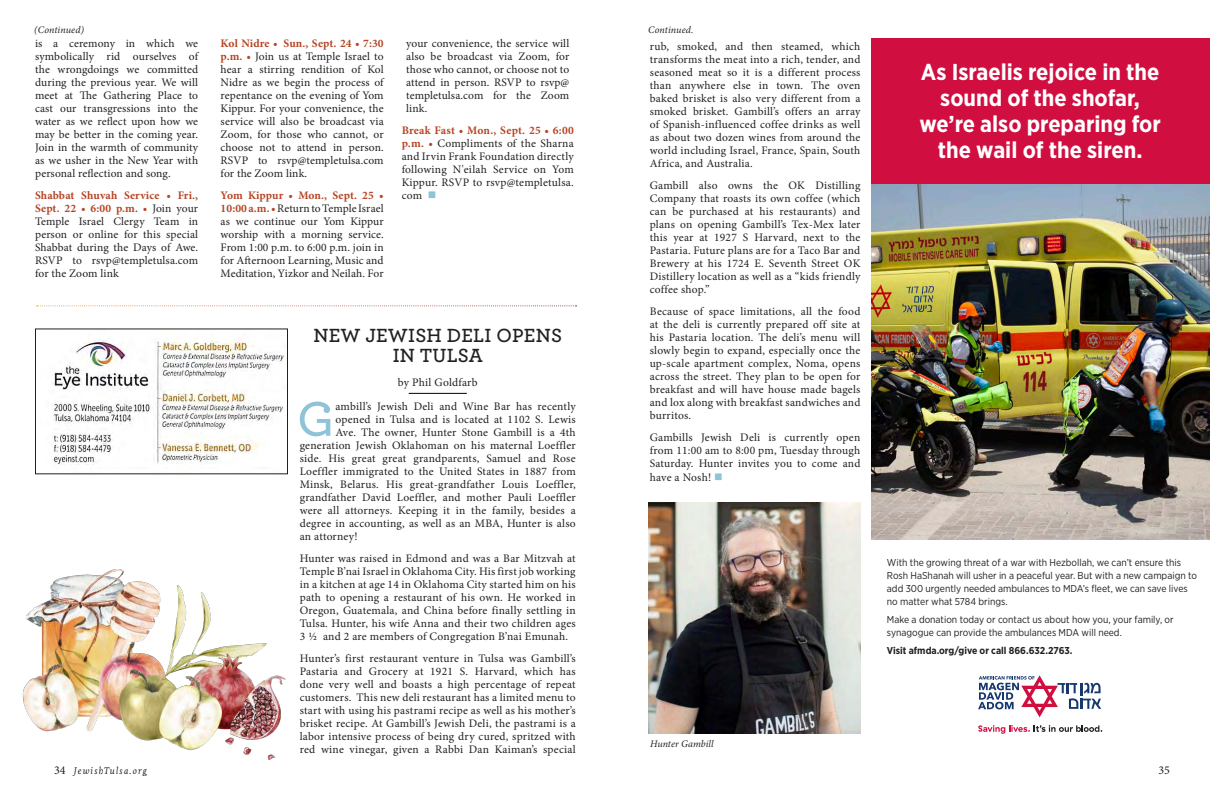
<style>
.page{position:relative;width:1224px;height:792px;background:#fff}
.page>*{position:absolute;margin:0;border:0;box-sizing:border-box;transform-origin:0 0}
.TJR_Basic_ARTICLE_copy_2{font:600 51px "Archer Pro";color:#8ec3d8}
.t1{font:700 23px/26px "Gotham Narrow";color:#fff;text-align:center}
.Title_ARTicle_20_pt_Cent_Paragraph_Style{font:600 20px/20px "Archer";letter-spacing:.01em;color:#231f20;text-align:center}
.t2{font:12px "Minion Pro";color:#231f20}
.TJR_Basic_ARTICLE_copy_3{font:11.5px/13px "Minion Pro";letter-spacing:.01em;color:#231f20;text-align:justify}
.TJR_Basic_ARTICLE_copy_2-2{font:11.5px "Minion Pro";letter-spacing:.02em;color:#231f20}
.TJR_Basic_AUTHOR_ARTICLE_copy_3{font:11.5px "Minion Pro";color:#231f20}
.t3{font:10px/13px "Gotham Narrow";color:#231f20}
.t4{font:700 10px "Gotham Narrow";color:#231f20}
.TJR_Basic_JUST_ARTICLE_copy_3{font:italic 10px "Minion Pro";letter-spacing:.01em;color:#231f20}
.t5{font:italic 10px "Livory";letter-spacing:.1em;color:#231f20}
.TJR_Basic_ARTICLE_copy_2-3{font:italic 10px "Minion Pro";color:#231f20}
.s1{font-weight:700;color:#b54525}
.s2{color:#8ec3d8}
.s3{font-family:"Minion Pro";font-style:normal;font-size:12px}
</style>
<div class="page">
<img style="left:648px;top:502px;width:212px;height:232px">
<div style="left:871px;top:38px;width:338px;height:146px;background:#d10e40"></div>
<img style="left:871px;top:184px;width:338px;height:355px">
<svg style="left:978px;top:675px;width:123px;height:42px"></svg>
<svg style="left:978px;top:725px;width:124px;height:9px"></svg>
<svg style="left:36px;top:305px;width:541px;height:1px"></svg>
<img style="left:52px;top:338px;width:232px;height:127px">
<div style="left:35px;top:328px;width:253px;height:146px;border:1px solid #231f20"></div>
<hr style="left:409px;top:393px;width:58px;height:1px;background:#000">
<img style="left:22px;top:570px;width:263px;height:189px">
<p class="TJR_Basic_JUST_ARTICLE_copy_3" style="left:34px;top:23px;width:51px">(Continued)</p>
<p class="TJR_Basic_JUST_ARTICLE_copy_3" style="left:648px;top:23px;width:47px">Continued.</p>
<p class="TJR_Basic_ARTICLE_copy_3" style="left:35px;top:37px;width:166px">is a ceremony in which we symbolically rid ourselves of the wrongdoings we committed during the previous year. We will meet at The Gathering Place to cast our transgressions into the water as we reflect upon how we may be better in the coming year.<br>Join in the warmth of community as we usher in the New Year with personal reflection and song.</p>
<p class="TJR_Basic_ARTICLE_copy_3" style="left:35px;top:189px;width:165px"><span class="s1">Shabbat Shuvah Service • Fri., Sept. 22 • 6:00 p.m. •</span> Join your Temple Israel Clergy Team in person or online for this special Shabbat during the Days of Awe.<br>RSVP to rsvp@templetulsa.com for the Zoom link</p>
<p class="TJR_Basic_ARTICLE_copy_3" style="left:221px;top:37px;width:166px"><span class="s1">Kol Nidre • Sun., Sept. 24 • 7:30 p.m. •</span> Join us at Temple Israel to hear a stirring rendition of Kol Nidre as we begin the process of repentance on the evening of Yom Kippur. For your convenience, the service will also be broadcast via Zoom, for those who cannot, or choose not to attend in person.<br>RSVP to rsvp@templetulsa.com for the Zoom link.</p>
<p class="TJR_Basic_ARTICLE_copy_3" style="left:221px;top:189px;width:165px"><span class="s1">Yom Kippur • Mon., Sept. 25 • 10:00 a.m. •</span> Return to Temple Israel as we continue our Yom Kippur worship with a morning service.<br>From 1:00 p.m. to 6:00 p.m. join in for Afternoon Learning, Music and Meditation, Yizkor and Neilah. For</p>
<p class="TJR_Basic_ARTICLE_copy_3" style="left:406px;top:37px;width:165px">your convenience, the service will also be broadcast via Zoom, for those who cannot, or choose not to attend in person. RSVP to rsvp@ templetulsa.com for the Zoom link.</p>
<p class="TJR_Basic_ARTICLE_copy_3" style="left:402px;top:124px;width:174px"><span class="s1">Break Fast • Mon., Sept. 25 • 6:00 p.m. •</span> Compliments of the Sharna and Irvin Frank Foundation directly following N'eilah Service on Yom Kippur. RSVP to rsvp@templetulsa. com <span class="s2">■</span></p>
<p class="Title_ARTicle_20_pt_Cent_Paragraph_Style" style="left:313px;top:324px;width:250px">NEW JEWISH DELI OPENS<br>IN TULSA</p>
<p class="TJR_Basic_AUTHOR_ARTICLE_copy_3" style="left:398px;top:374px;width:81px">by Phil Goldfarb</p>
<p class="TJR_Basic_ARTICLE_copy_2" style="left:297px;top:381px;width:39px">G</p>
<p class="TJR_Basic_ARTICLE_copy_2-2" style="left:335px;top:398px;width:242px">ambill’s Jewish Deli and Wine Bar has recently</p>
<p class="TJR_Basic_ARTICLE_copy_2-2" style="left:335px;top:411px;width:242px">opened in Tulsa and is located at 1102 S. Lewis</p>
<p class="TJR_Basic_ARTICLE_copy_2-2" style="left:335px;top:424px;width:242px">Ave. The owner, Hunter Stone Gambill is a 4th</p>
<p class="TJR_Basic_ARTICLE_copy_2-2" style="left:300px;top:437px;width:277px">generation Jewish Oklahoman on his maternal Loeffler</p>
<p class="TJR_Basic_ARTICLE_copy_2-2" style="left:300px;top:450px;width:277px">side. His great great grandparents, Samuel and Rose</p>
<p class="TJR_Basic_ARTICLE_copy_2-2" style="left:300px;top:463px;width:277px">Loeffler immigrated to the United States in 1887 from</p>
<p class="TJR_Basic_ARTICLE_copy_2-2" style="left:300px;top:476px;width:277px">Minsk, Belarus. His great-grandfather Louis Loeffler,</p>
<p class="TJR_Basic_ARTICLE_copy_2-2" style="left:300px;top:489px;width:277px">grandfather David Loeffler, and mother Pauli Loeffler</p>
<p class="TJR_Basic_ARTICLE_copy_2-2" style="left:300px;top:502px;width:277px">were all attorneys. Keeping it in the family, besides a</p>
<p class="TJR_Basic_ARTICLE_copy_2-2" style="left:300px;top:515px;width:278px">degree in accounting, as well as an MBA, Hunter is also</p>
<p class="TJR_Basic_ARTICLE_copy_2-2" style="left:300px;top:528px;width:59px">an attorney!</p>
<p class="TJR_Basic_ARTICLE_copy_3" style="left:300px;top:552px;width:277px">Hunter was raised in Edmond and was a Bar Mitzvah at Temple B’nai Israel in Oklahoma City. His first job working in a kitchen at age 14 in Oklahoma City started him on his path to opening a restaurant of his own. He worked in Oregon, Guatemala, and China before finally settling in Tulsa. Hunter, his wife Anna and their two children ages 3 ½ and 2 are members of Congregation B’nai Emunah.</p>
<p class="TJR_Basic_ARTICLE_copy_3" style="left:300px;top:652px;width:278px">Hunter’s first restaurant venture in Tulsa was Gambill’s Pastaria and Grocery at 1921 S. Harvard, which has done very well and boasts a high percentage of repeat customers. This new deli restaurant has a limited menu to start with using his pastrami recipe as well as his mother’s brisket recipe. At Gambill’s Jewish Deli, the pastrami is a labor intensive process of being dry cured, spritzed with red wine vinegar, given a Rabbi Dan Kaiman’s special</p>
<p class="TJR_Basic_ARTICLE_copy_3" style="left:650px;top:40px;width:212px">rub, smoked, and then steamed, which transforms the meat into a rich, tender, and seasoned meat so it is a different process than anywhere else in town. The oven baked brisket is also very different from a smoked brisket. Gambill’s offers an array of Spanish-influenced coffee drinks as well as about two dozen wines from around the world including Israel, France, Spain, South Africa, and Australia.</p>
<p class="TJR_Basic_ARTICLE_copy_3" style="left:650px;top:179px;width:212px">Gambill also owns the OK Distilling Company that roasts its own coffee (which can be purchased at his restaurants) and plans on opening Gambill’s Tex-Mex later this year at 1927 S Harvard, next to the Pastaria. Future plans are for a Taco Bar and Brewery at his 1724 E. Seventh Street OK Distillery location as well as a “kids friendly coffee shop.”</p>
<p class="TJR_Basic_ARTICLE_copy_3" style="left:650px;top:305px;width:212px">Because of space limitations, all the food at the deli is currently prepared off site at his Pastaria location. The deli’s menu will slowly begin to expand, especially once the up-scale apartment complex, Noma, opens across the street. They plan to be open for breakfast and will have house made bagels and lox along with breakfast sandwiches and burritos.</p>
<p class="TJR_Basic_ARTICLE_copy_3" style="left:650px;top:431px;width:212px;line-height:13.3px">Gambills Jewish Deli is currently open from 11:00 am to 8:00 pm, Tuesday through Saturday. Hunter invites you to come and have a Nosh! <span class="s2">■</span></p>
<p class="TJR_Basic_ARTICLE_copy_2-3" style="left:650px;top:737px;width:65px">Hunter Gambill</p>
<p class="t1" style="left:919px;top:59px;width:243px">As Israelis rejoice in the sound of the shofar, we’re also preparing for the wail of the siren.</p>
<p class="t3" style="left:887px;top:556px;width:312px">With the growing threat of a war with Hezbollah, we can’t ensure this Rosh HaShanah will usher in a peaceful year. But with a new campaign to add 300 urgently needed ambulances to MDA’s fleet, we can save lives no matter what 5784 brings.</p>
<p class="t3" style="left:887px;top:613px;width:288px">Make a donation today or contact us about how you, your family, or synagogue can provide the ambulances MDA will need.</p>
<p class="t4" style="left:887px;top:644px;width:187px">Visit afmda.org/give or call 866.632.2763.</p>
<p class="t5" style="left:54px;top:765px;width:95px"><span class="s3">34</span> JewishTulsa.org</p>
<p class="t2" style="left:1158px;top:762px;width:13px">35</p>
</div>
